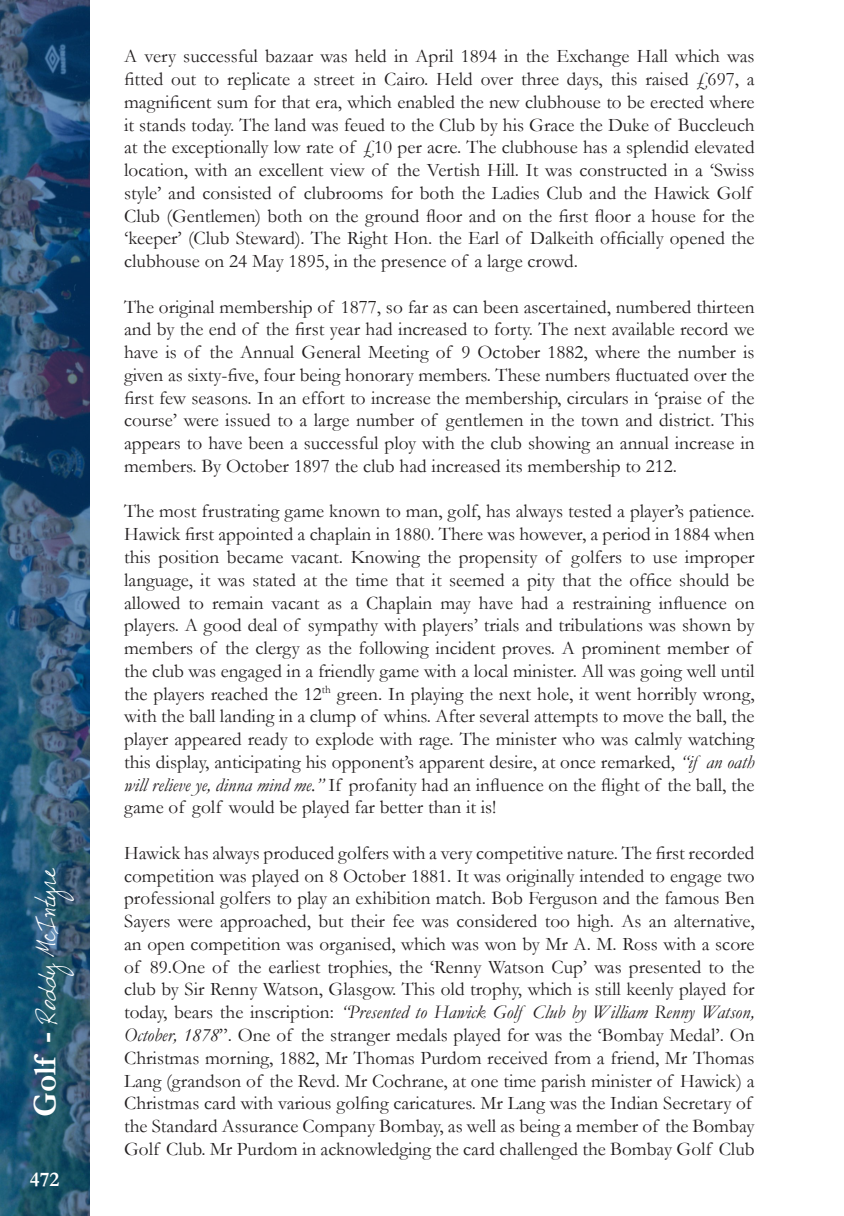
<style>
.page{position:relative;width:844px;height:1216px;background:#fff}
.page>*{position:absolute;margin:0;border:0;box-sizing:border-box;transform-origin:0 0}
.t1{font:21px "My Boyfriend's Handwriting";color:#fff}
.t2{font:700 21px "Garamond";color:#fff}
.t3{font:19.25px/22.8px "Garamond";color:#231f20}
.s1{font-family:"Garamond";font-weight:700;font-size:33.25px}
.s2{font-style:italic}
</style>
<div class="page">
<img style="left:0;top:0;width:89px;height:1215px">
<p class="t1" style="left:36px;top:1116px;width:250px;rotate:-90deg"><span class="s1">Golf -</span> Roddy McIntyre</p>
<p class="t2" style="left:30px;top:1166px;width:31px">472</p>
<p class="t3" style="left:124px;top:45px;width:632px">A very successful bazaar was held in April 1894 in the Exchange Hall which was fitted out to replicate a street in Cairo. Held over three days, this raised £697, a magnificent sum for that era, which enabled the new clubhouse to be erected where it stands today. The land was feued to the Club by his Grace the Duke of Buccleuch at the exceptionally low rate of £10 per acre. The clubhouse has a splendid elevated location, with an excellent view of the Vertish Hill. It was constructed in a ‘Swiss style’ and consisted of clubrooms for both the Ladies Club and the Hawick Golf Club (Gentlemen) both on the ground floor and on the first floor a house for the ‘keeper’ (Club Steward). The Right Hon. the Earl of Dalkeith officially opened the clubhouse on 24 May 1895, in the presence of a large crowd.</p>
<p class="t3" style="left:124px;top:295px;width:632px;text-align:justify">The original membership of 1877, so far as can been ascertained, numbered thirteen and by the end of the first year had increased to forty. The next available record we have is of the Annual General Meeting of 9 October 1882, where the number is given as sixty-five, four being honorary members. These numbers fluctuated over the first few seasons. In an effort to increase the membership, circulars in ‘praise of the course’ were issued to a large number of gentlemen in the town and district. This appears to have been a successful ploy with the club showing an annual increase in members. By October 1897 the club had increased its membership to 212.</p>
<p class="t3" style="left:124px;top:500px;width:631px">The most frustrating game known to man, golf, has always tested a player’s patience.<br>Hawick first appointed a chaplain in 1880. There was however, a period in 1884 when this position became vacant. Knowing the propensity of golfers to use improper language, it was stated at the time that it seemed a pity that the office should be allowed to remain vacant as a Chaplain may have had a restraining influence on players. A good deal of sympathy with players’ trials and tribulations was shown by members of the clergy as the following incident proves. A prominent member of the club was engaged in a friendly game with a local minister. All was going well until the players reached the 12<sup>th</sup> green. In playing the next hole, it went horribly wrong, with the ball landing in a clump of whins. After several attempts to move the ball, the player appeared ready to explode with rage. The minister who was calmly watching this display, anticipating his opponent’s apparent desire, at once remarked, <span class="s2">“if an oath will relieve ye, dinna mind me.”</span> If profanity had an influence on the flight of the ball, the game of golf would be played far better than it is!</p>
<p class="t3" style="left:124px;top:841px;width:632px">Hawick has always produced golfers with a very competitive nature. The first recorded competition was played on 8 October 1881. It was originally intended to engage two professional golfers to play an exhibition match. Bob Ferguson and the famous Ben Sayers were approached, but their fee was considered too high. As an alternative, an open competition was organised, which was won by Mr A. M. Ross with a score of 89.One of the earliest trophies, the ‘Renny Watson Cup’ was presented to the club by Sir Renny Watson, Glasgow. This old trophy, which is still keenly played for today, bears the inscription: <span class="s2">“Presented to Hawick Golf Club by William Renny Watson, October, 1878</span>”. One of the stranger medals played for was the ‘Bombay Medal’. On Christmas morning, 1882, Mr Thomas Purdom received from a friend, Mr Thomas Lang (grandson of the Revd. Mr Cochrane, at one time parish minister of Hawick) a Christmas card with various golfing caricatures. Mr Lang was the Indian Secretary of the Standard Assurance Company Bombay, as well as being a member of the Bombay Golf Club. Mr Purdom in acknowledging the card challenged the Bombay Golf Club</p>
</div>
